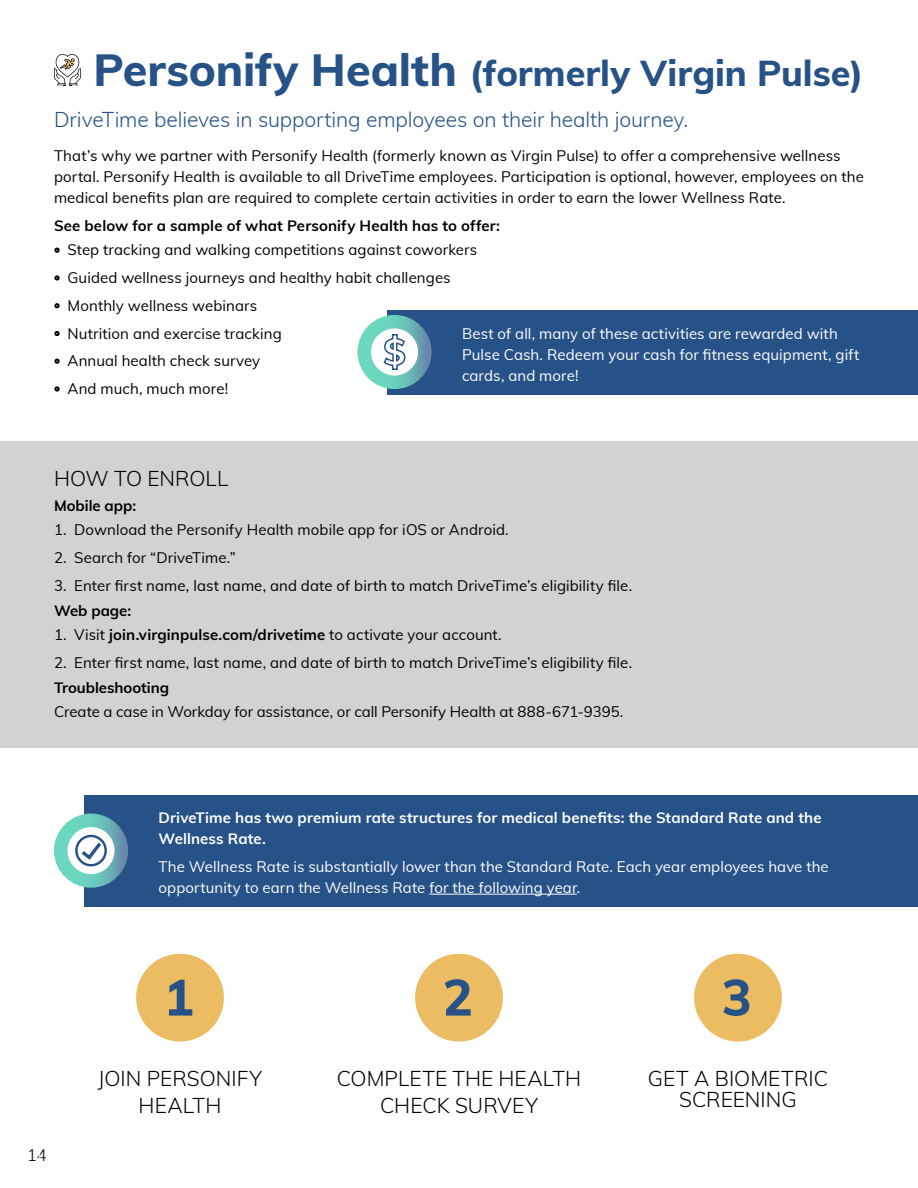
<style>
.page{position:relative;width:918px;height:1188px;background:#fff}
.page>*{position:absolute;margin:0;border:0;box-sizing:border-box;transform-origin:0 0}
.t1{font:800 50.4px "Muli";color:#265287}
.t2{font:800 36px "Muli";color:#265287}
.t3{font:300 21px/27px "Muli";letter-spacing:.005em;color:#000;text-align:center}
.t4{font:300 21px "Muli";letter-spacing:-.005em;color:#265287}
.t5{font:300 16.5px "Muli";color:#000}
.t6{font:15px/21px "Muli";letter-spacing:.005em;color:#000}
.t7{font:15px/21px "Muli";letter-spacing:.005em;color:#fff}
.t8{font:700 15px "Muli";letter-spacing:.005em;color:#000}
.t9{font:700 15px/21px "Muli";letter-spacing:.01em;color:#fff}
.s1{font-size:45px}
.s2{font-family:"Lato"}
.s3{font-weight:400}
.s4{color:#fff}
</style>
<div class="page">
<div style="left:0;top:441px;width:918px;height:306px;background:#d1d2d4"></div>
<svg style="left:54px;top:54px;width:27px;height:32px"></svg>
<div style="left:388px;top:310px;width:530px;height:84px;background:#265287"></div>
<svg style="left:364px;top:322px;width:61px;height:60px"></svg>
<div style="left:357px;top:315px;width:75px;height:74px;border:14px solid #fff;border-radius:50%"></div>
<svg style="left:383px;top:333px;width:23px;height:38px"></svg>
<div style="left:84px;top:795px;width:834px;height:112px;background:#265287"></div>
<hr style="left:429px;top:894px;width:148px;height:1px;background:#fff">
<svg style="left:61px;top:820px;width:60px;height:61px"></svg>
<div style="left:54px;top:814px;width:74px;height:74px;border:14px solid #fff;border-radius:50%"></div>
<svg style="left:75px;top:835px;width:32px;height:31px"></svg>
<div style="left:415px;top:954px;width:88px;height:88px;background:#ecbc62;border-radius:50%"></div>
<div style="left:136px;top:954px;width:88px;height:88px;background:#ecbc62;border-radius:50%"></div>
<div style="left:694px;top:954px;width:88px;height:88px;background:#ecbc62;border-radius:50%"></div>
<h2 class="t2" style="left:93px;top:47px;width:772px"><span class="s1">Personify Health</span> (formerly Virgin Pulse)</h2>
<p class="t4" style="left:54px;top:104px;width:636px">DriveTime believes in supporting employees on their health journey.</p>
<p class="t6" style="left:54px;top:144px;width:811px">That’s why we partner with Personify Health (formerly known as Virgin Pulse) to offer a comprehensive wellness portal. Personify Health is available to all DriveTime employees. Participation is optional, however, employees on the medical benefits plan are required to complete certain activities in order to earn the lower Wellness Rate.</p>
<p class="t8" style="left:54px;top:214px;width:448px">See below for a sample of what Personify Health has to offer:</p>
<p class="t6" style="left:54px;top:239px;width:425px"><span class="s2">◦</span> Step tracking and walking competitions against coworkers</p>
<p class="t6" style="left:54px;top:266px;width:398px"><span class="s2">◦</span> Guided wellness journeys and healthy habit challenges</p>
<p class="t6" style="left:54px;top:294px;width:205px"><span class="s2">◦</span> Monthly wellness webinars</p>
<p class="t6" style="left:54px;top:322px;width:229px"><span class="s2">◦</span> Nutrition and exercise tracking</p>
<p class="t6" style="left:54px;top:350px;width:208px"><span class="s2">◦</span> Annual health check survey</p>
<p class="t6" style="left:54px;top:377px;width:176px"><span class="s2">◦</span> And much, much more!</p>
<p class="t7" style="left:462px;top:322px;width:399px">Best of all, many of these activities are rewarded with<br>Pulse Cash. Redeem your cash for fitness equipment, gift cards, and more!</p>
<h3 class="t3" style="left:54px;top:464px;width:176px">HOW TO ENROLL</h3>
<h4 class="t8" style="left:54px;top:495px;width:84px">Mobile app:</h4>
<p class="t6" style="left:54px;top:519px;width:456px">1. Download the Personify Health mobile app for iOS or Android.</p>
<p class="t6" style="left:54px;top:547px;width:183px">2. Search for “DriveTime.”</p>
<p class="t6" style="left:54px;top:574px;width:580px">3. Enter first name, last name, and date of birth to match DriveTime’s eligibility file.</p>
<h4 class="t8" style="left:54px;top:599px;width:79px">Web page:</h4>
<p class="t8" style="left:54px;top:624px;width:449px"><span class="s3">1. Visit</span> join.virginpulse.com/drivetime <span class="s3">to activate your account.</span></p>
<p class="t6" style="left:54px;top:651px;width:580px">2. Enter first name, last name, and date of birth to match DriveTime’s eligibility file.</p>
<h4 class="t8" style="left:54px;top:676px;width:117px">Troubleshooting</h4>
<p class="t6" style="left:54px;top:701px;width:571px">Create a case in Workday for assistance, or call Personify Health at 888-671-9395.</p>
<p class="t9" style="left:159px;top:807px;width:665px">DriveTime has two premium rate structures for medical benefits: the Standard Rate and the<br>Wellness Rate.</p>
<p class="t7" style="left:159px;top:855px;width:672px">The Wellness Rate is substantially lower than the Standard Rate. Each year employees have the opportunity to earn the Wellness Rate for the following year.</p>
<p class="t5" style="left:27px;top:1143px;width:29px">14<span class="s4">14</span></p>
<p class="t1" style="left:164px;top:961px;width:32px">1</p>
<p class="t3" style="left:98px;top:1064px;width:166px">JOIN PERSONIFY<br>HEALTH</p>
<p class="t1" style="left:443px;top:961px;width:32px">2</p>
<p class="t3" style="left:337px;top:1064px;width:246px">COMPLETE THE HEALTH<br>CHECK SURVEY</p>
<p class="t1" style="left:722px;top:961px;width:32px">3</p>
<p class="t3" style="left:648px;top:1067px;width:182px;line-height:21px">GET A BIOMETRIC<br>SCREENING</p>
</div>
